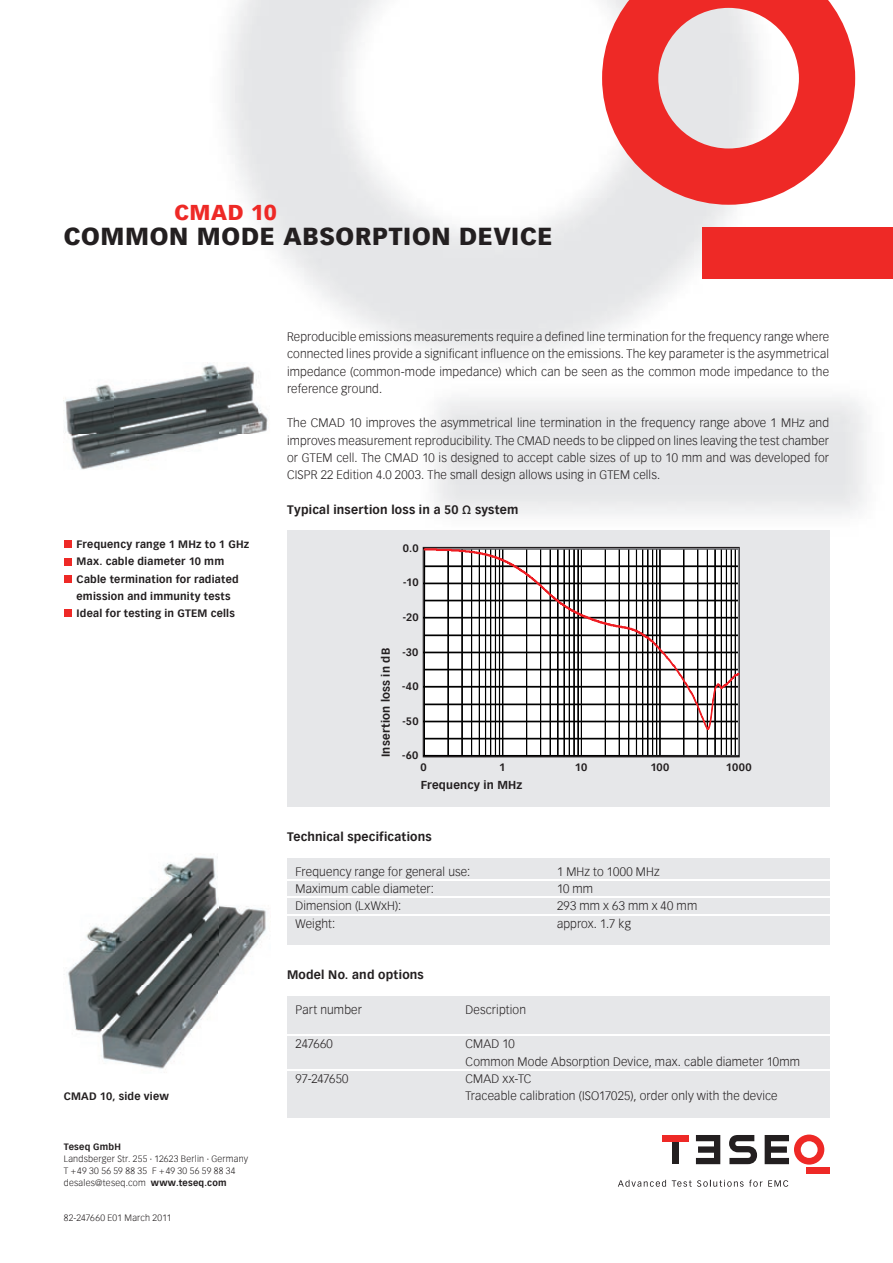
<style>
.page{position:relative;width:893px;height:1263px;background:#fff}
.page>*{position:absolute;margin:0;border:0;box-sizing:border-box;transform-origin:0 0}
.t1{font:900 24px "Vectora Com";letter-spacing:.03em;color:#231f20}
.t2{font:900 21px "Vectora Com";letter-spacing:.025em;color:#ee2926}
.t3{font:300 12px/17.2px "Vectora Com";letter-spacing:.01em;color:#231f20;text-align:justify}
.t4{font:700 12px "Vectora Com";letter-spacing:.02em;color:#231f20}
.t5{font:700 11.25px "Vectora Com";letter-spacing:.02em;color:#231f20}
.t6{font:700 10.5px/17.2px "Vectora Com";letter-spacing:.02em;color:#231f20}
.t7{font:300 9px/12px "Vectora Com";letter-spacing:.025em;color:#231f20}
.t8{font:700 9px "Vectora Com";letter-spacing:.03em;color:#231f20}
.t9{font:6.75px "Trebuchet MS";letter-spacing:.015em;color:#000;scale:.71 1}
.s1{font-weight:700}
</style>
<div class="page">
<div style="left:806px;top:1167px;width:23px;height:6px;background:#ee2926"></div>
<svg style="left:765px;top:1134px;width:59px;height:30px"></svg>
<svg style="left:696px;top:1135px;width:24px;height:29px"></svg>
<div style="left:672px;top:1141px;width:7px;height:23px;background:#231f20"></div>
<div style="left:662px;top:1135px;width:27px;height:6px;background:#ee2926"></div>
<svg style="left:618px;top:1180px;width:48px;height:6px"></svg>
<svg style="left:672px;top:1180px;width:90px;height:6px"></svg>
<svg style="left:768px;top:1180px;width:20px;height:6px"></svg>
<svg style="left:729px;top:1135px;width:28px;height:29px"></svg>
<img style="left:207px;top:0;width:686px;height:548px">
<div style="left:702px;top:228px;width:191px;height:51px;background:#ee2926"></div>
<svg style="left:602px;top:0;width:253px;height:205px;fill:#ee2926"></svg>
<div style="left:64px;top:540px;width:7px;height:8px;background:#ee2926"></div>
<div style="left:64px;top:558px;width:7px;height:7px;background:#ee2926"></div>
<div style="left:64px;top:575px;width:7px;height:8px;background:#ee2926"></div>
<div style="left:64px;top:609px;width:7px;height:8px;background:#ee2926"></div>
<img style="left:64px;top:363px;width:206px;height:108px">
<img style="left:68px;top:857px;width:198px;height:213px">
<div style="left:287px;top:858px;width:542px;height:87px;background:#e6e7e9"></div>
<hr style="left:287px;top:879px;width:542px;height:2px;background:#fff">
<hr style="left:287px;top:896px;width:542px;height:2px;background:#fff">
<hr style="left:287px;top:914px;width:542px;height:1px;background:#fff">
<div style="left:287px;top:996px;width:542px;height:121px;background:#e6e7e9"></div>
<hr style="left:287px;top:1035px;width:542px;height:1px;background:#fff">
<hr style="left:287px;top:1069px;width:542px;height:2px;background:#fff">
<div style="left:287px;top:531px;width:542px;height:276px;background:#e6e7e9"></div>
<svg style="left:423px;top:549px;width:316px;height:206px"></svg>
<div style="left:424px;top:548px;width:1px;height:207px;border:1px solid #000"></div>
<svg style="left:423px;top:755px;width:316px;height:1px"></svg>
<svg style="left:424px;top:548px;width:315px;height:185px"></svg>
<h2 class="t2" style="left:174px;top:200px;width:104px">CMAD 10</h2>
<h1 class="t1" style="left:64px;top:221px;width:490px">COMMON MODE ABSORPTION DEVICE</h1>
<p class="t6" style="left:77px;top:536px;width:174px">Frequency range 1 MHz to 1 GHz<br>Max. cable diameter 10 mm<br>Cable termination for radiated emission and immunity tests<br>Ideal for testing in GTEM cells</p>
<p class="t6" style="left:64px;top:1088px;width:107px">CMAD 10, side view</p>
<p class="t8" style="left:64px;top:1142px;width:59px">Teseq GmbH</p>
<p class="t7" style="left:64px;top:1153px;width:186px">Landsberger Str. 255 · 12623 Berlin · Germany<br>T + 49 30 56 59 88 35 F + 49 30 56 59 88 34 desales@teseq.com <span class="s1">www.teseq.com</span></p>
<p class="t7" style="left:64px;top:1212px;width:109px">82-247660 E01 March 2011</p>
<p class="t3" style="left:287px;top:328px;width:544px">Reproducible emissions measurements require a defined line termination for the frequency range where connected lines provide a significant influence on the emissions. The key parameter is the asymmetrical impedance (common-mode impedance) which can be seen as the common mode impedance to the reference ground.</p>
<p class="t3" style="left:287px;top:414px;width:544px">The CMAD 10 improves the asymmetrical line termination in the frequency range above 1 MHz and improves measurement reproducibility. The CMAD needs to be clipped on lines leaving the test chamber or GTEM cell. The CMAD 10 is designed to accept cable sizes of up to 10 mm and was developed for CISPR 22 Edition 4.0 2003. The small design allows using in GTEM cells.</p>
<p class="t4" style="left:287px;top:502px;width:233px">Typical insertion loss in a 50 Ω system</p>
<p class="t6" style="left:403px;top:539px;width:17px">0.0</p>
<p class="t6" style="left:403px;top:574px;width:17px">-10</p>
<p class="t6" style="left:403px;top:609px;width:17px">-20</p>
<p class="t9" style="left:417px;top:545px;width:5px">0</p>
<p class="t9" style="left:413px;top:580px;width:11px">-10</p>
<p class="t9" style="left:413px;top:614px;width:11px">-20</p>
<p class="t5" style="left:379px;top:757px;width:111px;rotate:-90deg">Insertion loss in dB</p>
<p class="t6" style="left:402px;top:643px;width:18px">-30</p>
<p class="t9" style="left:413px;top:649px;width:11px">-30</p>
<p class="t6" style="left:402px;top:678px;width:18px">-40</p>
<p class="t9" style="left:413px;top:683px;width:11px">-40</p>
<p class="t6" style="left:402px;top:712px;width:18px">-50</p>
<p class="t9" style="left:413px;top:718px;width:11px">-50</p>
<p class="t6" style="left:402px;top:747px;width:18px">-60</p>
<p class="t9" style="left:413px;top:752px;width:11px">-60</p>
<p class="t6" style="left:420px;top:758px;width:8px">0</p>
<p class="t6" style="left:499px;top:758px;width:8px">1</p>
<p class="t6" style="left:575px;top:758px;width:14px">10</p>
<p class="t6" style="left:650px;top:758px;width:21px">100</p>
<p class="t6" style="left:726px;top:758px;width:27px">1000</p>
<p class="t5" style="left:421px;top:778px;width:103px">Frequency in MHz</p>
<p class="t9" style="left:421px;top:763px;width:11px">0,1</p>
<p class="t9" style="left:499px;top:763px;width:11px">1,0</p>
<p class="t9" style="left:577px;top:763px;width:15px">10,0</p>
<p class="t9" style="left:654px;top:763px;width:18px">100,0</p>
<p class="t9" style="left:732px;top:763px;width:22px">1000,0</p>
<p class="t4" style="left:287px;top:830px;width:146px">Technical specifications</p>
<p class="t3" style="left:296px;top:863px;width:176px">Frequency range for general use:</p>
<p class="t3" style="left:557px;top:863px;width:104px">1 MHz to 1000 MHz</p>
<p class="t3" style="left:296px;top:880px;width:140px">Maximum cable diameter:</p>
<p class="t3" style="left:557px;top:880px;width:38px">10 mm</p>
<p class="t3" style="left:296px;top:897px;width:107px">Dimension (LxWxH):</p>
<p class="t3" style="left:557px;top:897px;width:142px">293 mm x 63 mm x 40 mm</p>
<p class="t3" style="left:296px;top:915px;width:41px">Weight:</p>
<p class="t3" style="left:557px;top:915px;width:75px">approx. 1.7 kg</p>
<p class="t4" style="left:287px;top:968px;width:138px">Model No. and options</p>
<p class="t3" style="left:296px;top:1001px;width:68px">Part number</p>
<p class="t3" style="left:466px;top:1001px;width:62px">Description</p>
<p class="t3" style="left:296px;top:1035px;width:39px">247660</p>
<p class="t3" style="left:466px;top:1035px;width:336px">CMAD 10<br>Common Mode Absorption Device, max. cable diameter 10mm</p>
<p class="t3" style="left:296px;top:1070px;width:55px">97-247650</p>
<p class="t3" style="left:466px;top:1070px;width:314px">CMAD xx-TC<br>Traceable calibration (ISO17025), order only with the device</p>
</div>
